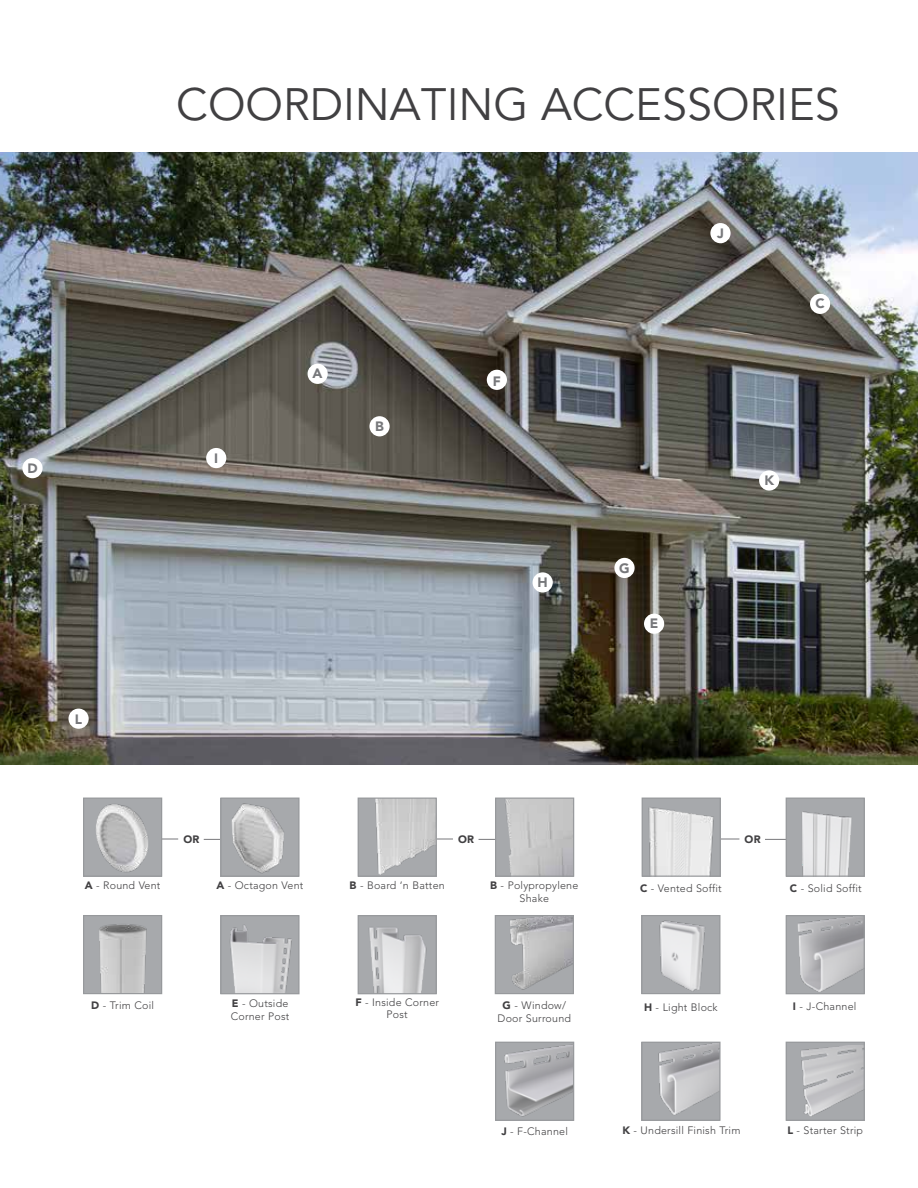
<style>
.page{position:relative;width:918px;height:1188px;background:#fff}
.page>*{position:absolute;margin:0;border:0;box-sizing:border-box;transform-origin:0 0}
.t1{font:45px "Avenir LT Std";color:#414042}
.t2{font:900 13.5px "Avenir LT Std";color:#77787b}
.t3{font:300 10.65px/12.9px "Avenir LT Std";letter-spacing:.02em;color:#414042;text-align:center}
.t4{font:900 10.65px "Avenir LT Std";color:#414042}
.s1{font-weight:900}
</style>
<div class="page">
<svg style="left:765px;top:839px;width:21px;height:1px"></svg>
<svg style="left:721px;top:839px;width:18px;height:1px"></svg>
<svg style="left:479px;top:839px;width:16px;height:1px"></svg>
<svg style="left:437px;top:839px;width:16px;height:1px"></svg>
<svg style="left:204px;top:839px;width:16px;height:1px"></svg>
<svg style="left:162px;top:839px;width:16px;height:1px"></svg>
<img style="left:85px;top:917px;width:75px;height:75px">
<div style="left:83px;top:915px;width:79px;height:79px;border:1px solid #97999c"></div>
<div style="left:642px;top:916px;width:78px;height:78px;background:#a7a9ac"></div>
<img style="left:659px;top:920px;width:46px;height:71px">
<div style="left:641px;top:915px;width:79px;height:79px;border:1px solid #97999c"></div>
<img style="left:85px;top:800px;width:75px;height:75px">
<div style="left:83px;top:798px;width:79px;height:79px;border:1px solid #97999c"></div>
<img style="left:222px;top:800px;width:76px;height:75px">
<div style="left:220px;top:798px;width:80px;height:79px;border:1px solid #97999c"></div>
<img style="left:360px;top:800px;width:75px;height:75px">
<div style="left:358px;top:798px;width:79px;height:79px;border:1px solid #97999c"></div>
<div style="left:221px;top:916px;width:78px;height:78px;background:#a7a9ac"></div>
<img style="left:230px;top:925px;width:62px;height:67px">
<div style="left:220px;top:915px;width:80px;height:79px;border:1px solid #97999c"></div>
<img style="left:360px;top:917px;width:75px;height:75px">
<div style="left:358px;top:915px;width:79px;height:79px;border:1px solid #97999c"></div>
<img style="left:643px;top:1044px;width:76px;height:75px">
<div style="left:641px;top:1042px;width:80px;height:79px;border:1px solid #97999c"></div>
<div style="left:786px;top:1042px;width:78px;height:78px;background:#a7a9ac"></div>
<img style="left:801px;top:1046px;width:62px;height:71px">
<div style="left:786px;top:1042px;width:79px;height:79px;border:1px solid #97999c"></div>
<img style="left:497px;top:917px;width:75px;height:75px">
<div style="left:495px;top:915px;width:79px;height:79px;border:1px solid #97999c"></div>
<img style="left:788px;top:917px;width:75px;height:75px">
<div style="left:786px;top:915px;width:79px;height:79px;border:1px solid #97999c"></div>
<img style="left:497px;top:1044px;width:75px;height:75px">
<div style="left:495px;top:1042px;width:79px;height:79px;border:1px solid #97999c"></div>
<img style="left:497px;top:800px;width:75px;height:75px">
<div style="left:495px;top:798px;width:79px;height:79px;border:1px solid #97999c"></div>
<img style="left:644px;top:800px;width:75px;height:75px">
<div style="left:642px;top:798px;width:79px;height:79px;border:1px solid #97999c"></div>
<div style="left:786px;top:798px;width:78px;height:78px;background:#a7a9ac"></div>
<img style="left:802px;top:811px;width:50px;height:64px">
<div style="left:786px;top:798px;width:79px;height:79px;border:1px solid #97999c"></div>
<img style="left:0;top:152px;width:918px;height:613px">
<div style="left:308px;top:364px;width:20px;height:20px;background:#fff;border-radius:50%"></div>
<div style="left:369px;top:416px;width:21px;height:20px;background:#fff;border-radius:50%"></div>
<div style="left:810px;top:294px;width:20px;height:20px;background:#fff;border-radius:50%"></div>
<div style="left:22px;top:458px;width:21px;height:20px;background:#fff;border-radius:50%"></div>
<div style="left:644px;top:614px;width:20px;height:20px;background:#fff;border-radius:50%"></div>
<div style="left:487px;top:370px;width:20px;height:20px;background:#fff;border-radius:50%"></div>
<div style="left:614px;top:558px;width:21px;height:20px;background:#fff;border-radius:50%"></div>
<div style="left:533px;top:572px;width:20px;height:21px;background:#fff;border-radius:50%"></div>
<div style="left:206px;top:448px;width:20px;height:20px;background:#fff;border-radius:50%"></div>
<div style="left:710px;top:223px;width:21px;height:20px;background:#fff;border-radius:50%"></div>
<div style="left:759px;top:470px;width:20px;height:21px;background:#fff;border-radius:50%"></div>
<div style="left:68px;top:709px;width:21px;height:20px;background:#fff;border-radius:50%"></div>
<p class="t2" style="left:27px;top:460px;width:12px">D</p>
<p class="t2" style="left:75px;top:711px;width:9px">L</p>
<h1 class="t1" style="left:176px;top:79px;width:665px">COORDINATING ACCESSORIES</h1>
<p class="t2" style="left:214px;top:450px;width:5px">I</p>
<p class="t2" style="left:313px;top:366px;width:12px">A</p>
<p class="t2" style="left:375px;top:418px;width:10px">B</p>
<p class="t2" style="left:493px;top:373px;width:10px">F</p>
<p class="t2" style="left:538px;top:574px;width:12px">H</p>
<p class="t2" style="left:717px;top:225px;width:8px">J</p>
<p class="t2" style="left:816px;top:296px;width:11px">C</p>
<p class="t2" style="left:619px;top:560px;width:12px">G</p>
<p class="t2" style="left:650px;top:615px;width:10px">E</p>
<p class="t2" style="left:764px;top:472px;width:11px">K</p>
<p class="t4" style="left:183px;top:832px;width:18px">OR</p>
<p class="t3" style="left:85px;top:879px;width:77px"><span class="s1">A</span> - Round Vent</p>
<p class="t3" style="left:216px;top:879px;width:89px"><span class="s1">A</span> - Octagon Vent</p>
<p class="t4" style="left:458px;top:832px;width:18px">OR</p>
<p class="t4" style="left:745px;top:832px;width:18px">OR</p>
<p class="t3" style="left:350px;top:879px;width:97px"><span class="s1">B</span> - Board ‘n Batten</p>
<p class="t3" style="left:490px;top:879px;width:90px"><span class="s1">B</span> - Polypropylene<br>Shake</p>
<p class="t3" style="left:640px;top:882px;width:83px"><span class="s1">C</span> - Vented Soffit</p>
<p class="t3" style="left:790px;top:881px;width:73px"><span class="s1">C</span> - Solid Soffit</p>
<p class="t3" style="left:355px;top:997px;width:85px;line-height:11.9px"><span class="s1">F</span> - Inside Corner<br>Post</p>
<p class="t3" style="left:231px;top:997px;width:60px;text-align:left"><span class="s1">E</span> - Outside<br>Corner Post</p>
<p class="t3" style="left:498px;top:999px;width:75px"><span class="s1">G</span> - Window/<br>Door Surround</p>
<p class="t3" style="left:91px;top:999px;width:64px"><span class="s1">D</span> - Trim Coil</p>
<p class="t3" style="left:644px;top:1000px;width:75px"><span class="s1">H</span> - Light Block</p>
<p class="t3" style="left:793px;top:1000px;width:65px"><span class="s1">I</span> - J-Channel</p>
<p class="t3" style="left:501px;top:1125px;width:68px"><span class="s1">J</span> - F-Channel</p>
<p class="t3" style="left:622px;top:1124px;width:120px"><span class="s1">K</span> - Undersill Finish Trim</p>
<p class="t3" style="left:787px;top:1124px;width:77px"><span class="s1">L</span> - Starter Strip</p>
</div>
